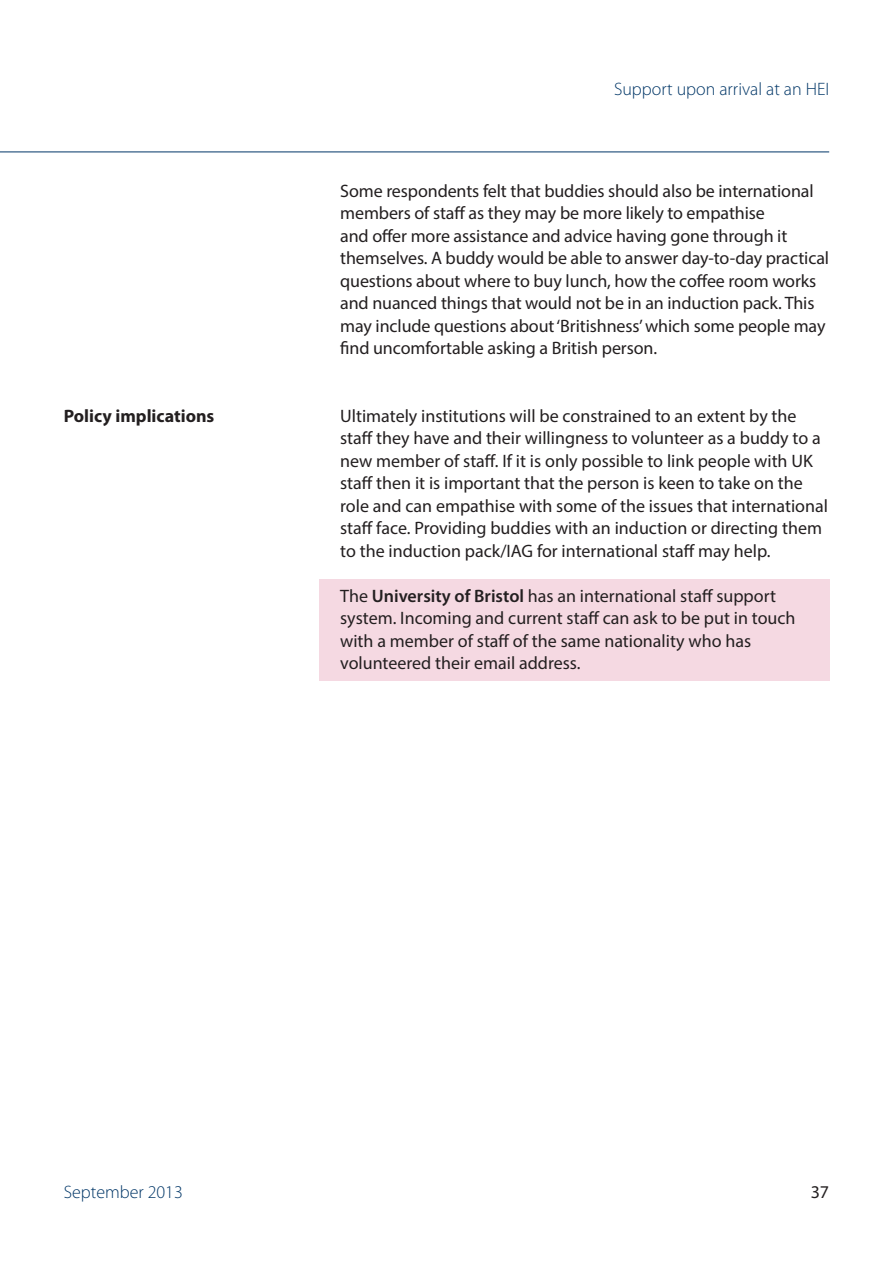
<style>
.page{position:relative;width:893px;height:1263px;background:#fff}
.page>*{position:absolute;margin:0;border:0;box-sizing:border-box;transform-origin:0 0}
.body{font:18px/22.5px "Myriad Pro";color:#231f20}
.t1{font:300 18px "Myriad Pro";color:#003667}
.heading_3{font:700 18px "Myriad Pro";color:#231f20}
.s1{font-weight:600}
</style>
<div class="page">
<hr style="left:0;top:152px;width:829px;height:1px;background:#003667">
<div style="left:319px;top:579px;width:510px;height:101px;background:#f5d9e2"></div>
<p class="t1" style="left:614px;top:78px;width:217px">Support upon arrival at an HEI</p>
<p class="body" style="left:340px;top:179px;width:490px">Some respondents felt that buddies should also be international members of staff as they may be more likely to empathise<br>and offer more assistance and advice having gone through it themselves. A buddy would be able to answer day-to-day practical questions about where to buy lunch, how the coffee room works and nuanced things that would not be in an induction pack. This may include questions about ‘Britishness’ which some people may find uncomfortable asking a British person.</p>
<p class="heading_3" style="left:64px;top:404px;width:152px">Policy implications</p>
<p class="body" style="left:340px;top:404px;width:489px">Ultimately institutions will be constrained to an extent by the staff they have and their willingness to volunteer as a buddy to a new member of staff. If it is only possible to link people with UK staff then it is important that the person is keen to take on the role and can empathise with some of the issues that international staff face. Providing buddies with an induction or directing them to the induction pack/IAG for international staff may help.</p>
<p class="body" style="left:340px;top:584px;width:457px">The <span class="s1">University of Bristol</span> has an international staff support system. Incoming and current staff can ask to be put in touch with a member of staff of the same nationality who has volunteered their email address.</p>
<p class="t1" style="left:64px;top:1181px;width:121px">September 2013</p>
<p class="body" style="left:811px;top:1180px;width:20px">37</p>
</div>
